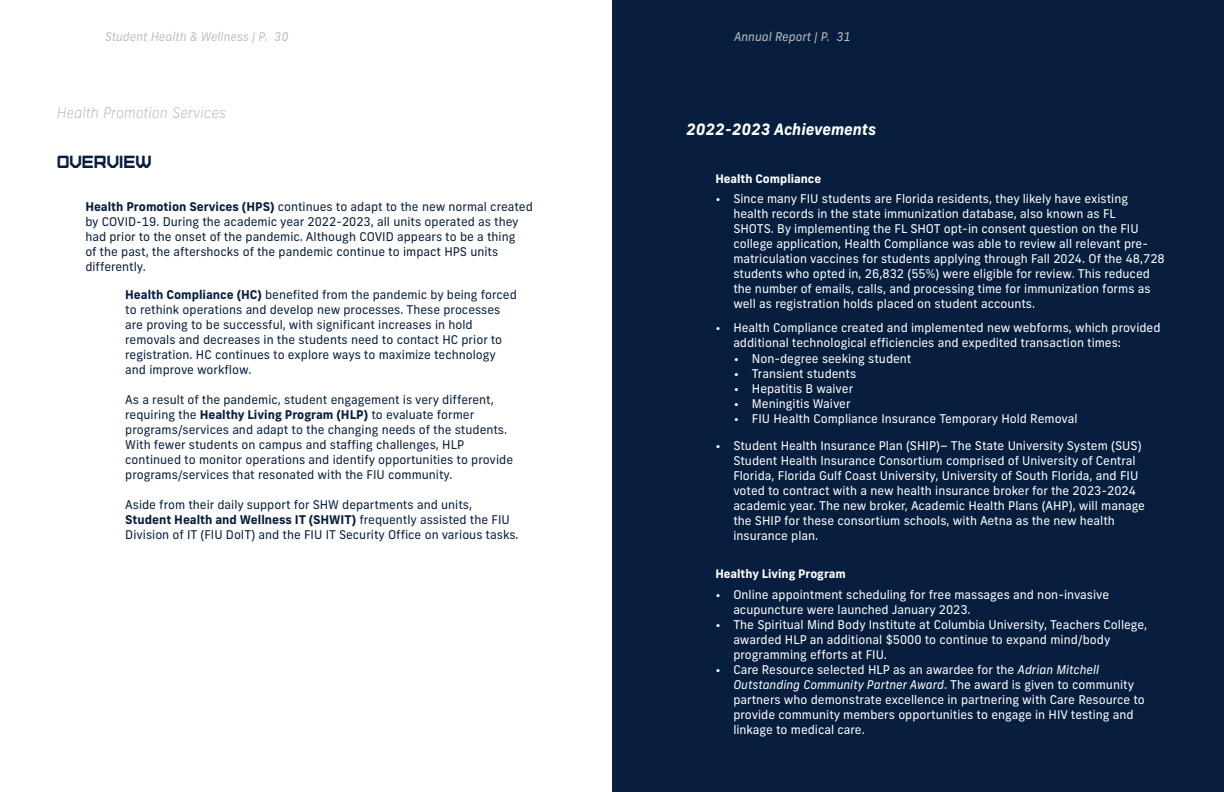
<style>
.page{position:relative;width:1224px;height:792px;background:#fff}
.page>*{position:absolute;margin:0;border:0;box-sizing:border-box;transform-origin:0 0}
.t1{font:17.6px "Furore";color:#081e3f}
.t2{font:italic 700 15.6px "New Frank";color:#fff}
.t3{font:italic 100 14.6px "New Frank";color:#9d9fa2}
.t4{font:12px/15px "New Frank";color:#fff}
.t5{font:12px/15px "New Frank";color:#081e3f}
.t6{font:italic 12px "New Frank";color:#bebebe}
.t7{font:700 11.7px "New Frank";color:#fff}
.s1{font-weight:700}
.s2{font-style:italic}
</style>
<div class="page">
<div style="left:612px;top:0;width:612px;height:792px;background:#081e3f"></div>
<p class="t6" style="left:105px;top:30px;width:185px">Student Health &amp; Wellness | P. 30</p>
<p class="t6" style="left:734px;top:30px;width:118px">Annual Report | P. 31</p>
<p class="t3" style="left:57px;top:104px;width:171px">Health Promotion Services</p>
<h1 class="t1" style="left:57px;top:150px;width:96px">OVERVIEW</h1>
<p class="t5" style="left:85px;top:199px;width:449px"><span class="s1">Health Promotion Services (HPS)</span> continues to adapt to the new normal created by COVID-19. During the academic year 2022-2023, all units operated as they had prior to the onset of the pandemic. Although COVID appears to be a thing<br>of the past, the aftershocks of the pandemic continue to impact HPS units differently.</p>
<p class="t5" style="left:125px;top:287px;width:393px"><span class="s1">Health Compliance (HC)</span> benefited from the pandemic by being forced to rethink operations and develop new processes. These processes are proving to be successful, with significant increases in hold removals and decreases in the students need to contact HC prior to registration. HC continues to explore ways to maximize technology and improve workflow.</p>
<p class="t5" style="left:125px;top:392px;width:389px">As a result of the pandemic, student engagement is very different, requiring the <span class="s1">Healthy Living Program (HLP)</span> to evaluate former programs/services and adapt to the changing needs of the students.<br>With fewer students on campus and staffing challenges, HLP continued to monitor operations and identify opportunities to provide programs/services that resonated with the FIU community.</p>
<p class="t5" style="left:125px;top:497px;width:395px">Aside from their daily support for SHW departments and units,<br><span class="s1">Student Health and Wellness IT (SHWIT)</span> frequently assisted the FIU<br>Division of IT (FIU DoIT) and the FIU IT Security Office on various tasks.</p>
<p class="t2" style="left:686px;top:119px;width:192px">2022-2023 Achievements</p>
<p class="t7" style="left:715px;top:171px;width:107px">Health Compliance</p>
<p class="t4" style="left:733px;top:191px;width:433px;text-indent:-18px">• Since many FIU students are Florida residents, they likely have existing health records in the state immunization database, also known as FL<br>SHOTS. By implementing the FL SHOT opt-in consent question on the FIU college application, Health Compliance was able to review all relevant pre&shy;matriculation vaccines for students applying through Fall 2024. Of the 48,728 students who opted in, 26,832 (55%) were eligible for review. This reduced the number of emails, calls, and processing time for immunization forms as well as registration holds placed on student accounts.</p>
<p class="t4" style="left:733px;top:320px;width:429px;text-indent:-18px">• Health Compliance created and implemented new webforms, which provided additional technological efficiencies and expedited transaction times:</p>
<p class="t4" style="left:734px;top:351px;width:179px">• Non-degree seeking student</p>
<p class="t4" style="left:734px;top:366px;width:124px">• Transient students</p>
<p class="t4" style="left:734px;top:381px;width:121px">• Hepatitis B waiver</p>
<p class="t4" style="left:734px;top:396px;width:118px">• Meningitis Waiver</p>
<p class="t4" style="left:734px;top:411px;width:345px">• FIU Health Compliance Insurance Temporary Hold Removal</p>
<p class="t4" style="left:733px;top:438px;width:413px;text-indent:-18px">• Student Health Insurance Plan (SHIP)– The State University System (SUS)<br>Student Health Insurance Consortium comprised of University of Central Florida, Florida Gulf Coast University, University of South Florida, and FIU voted to contract with a new health insurance broker for the 2023-2024 academic year. The new broker, Academic Health Plans (AHP), will manage the SHIP for these consortium schools, with Aetna as the new health insurance plan.</p>
<p class="t7" style="left:715px;top:566px;width:132px">Healthy Living Program</p>
<p class="t4" style="left:733px;top:587px;width:377px;text-indent:-18px">• Online appointment scheduling for free massages and non-invasive acupuncture were launched January 2023.</p>
<p class="t4" style="left:733px;top:617px;width:416px;text-indent:-18px">• The Spiritual Mind Body Institute at Columbia University, Teachers College, awarded HLP an additional $5000 to continue to expand mind/body programming efforts at FIU.</p>
<p class="t4" style="left:733px;top:662px;width:413px;text-indent:-18px">• Care Resource selected HLP as an awardee for the <span class="s2">Adrian Mitchell Outstanding Community Partner Award</span>. The award is given to community partners who demonstrate excellence in partnering with Care Resource to provide community members opportunities to engage in HIV testing and linkage to medical care.</p>
</div>
